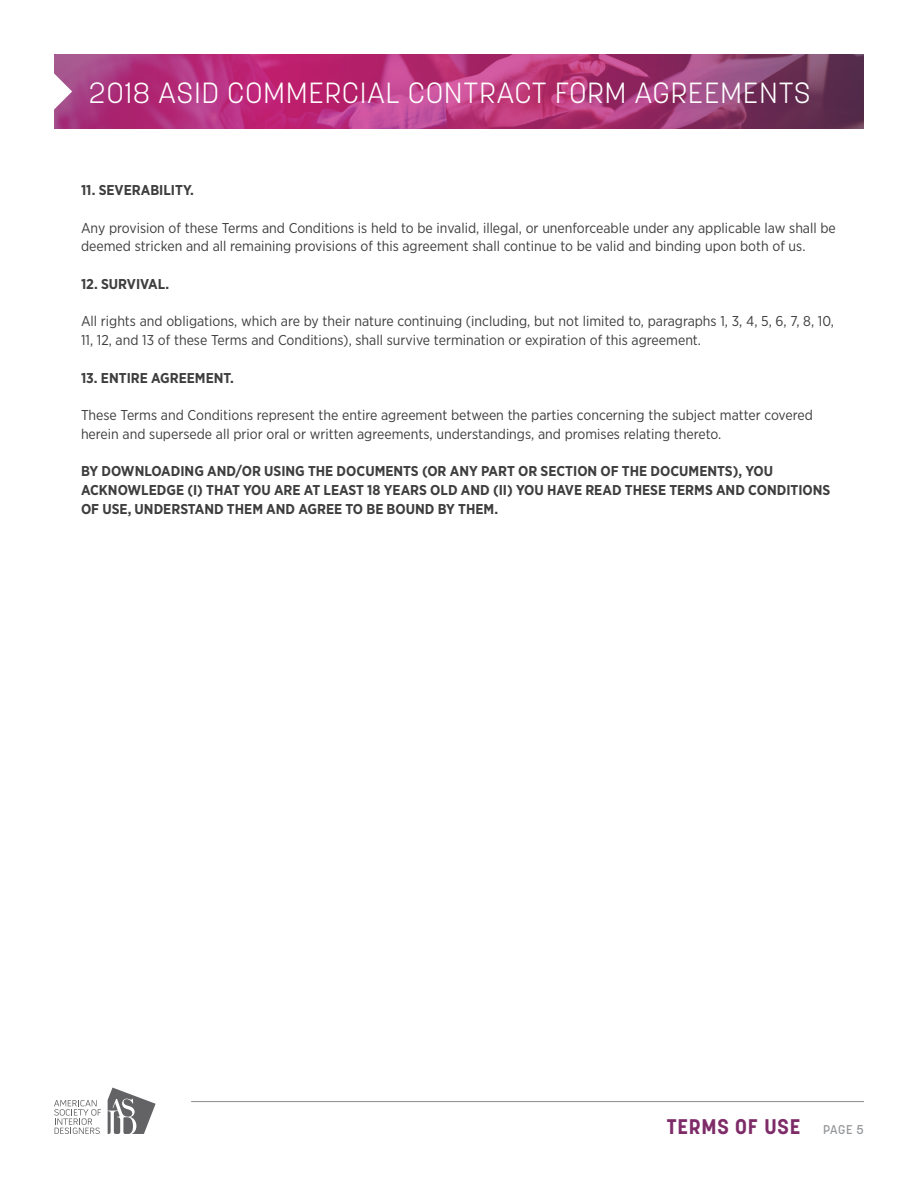
<style>
.page{position:relative;width:918px;height:1188px;background:#fff}
.page>*{position:absolute;margin:0;border:0;box-sizing:border-box;transform-origin:0 0}
.t1{font:300 28.95px "Korolev";letter-spacing:.04em;color:#fff}
.t2{font:700 21px "Korolev";letter-spacing:.04em;color:#7e2c68}
.t3{font:14.25px/18.8px "Gotham Narrow";color:#3e3e3f}
.t4{font:700 14.25px/18.8px "Gotham Narrow";color:#3e3e3f}
.s1{font-weight:500;font-size:12.6px;color:#939598}
.s2{font-weight:500;font-size:12.75px;color:#939598}
</style>
<div class="page">
<svg style="left:54px;top:1100px;width:47px;height:34px"></svg>
<svg style="left:108px;top:1088px;width:48px;height:46px"></svg>
<hr style="left:191px;top:1101px;width:673px;height:1px;background:#939598">
<svg style="left:54px;top:54px;width:810px;height:75px;background:#a73676"></svg>
<svg style="left:54px;top:69px;width:18px;height:45px"></svg>
<h1 class="t1" style="left:89px;top:74px;width:723px">2018 ASID COMMERCIAL CONTRACT FORM AGREEMENTS</h1>
<p class="t4" style="left:81px;top:180px;width:115px">11. SEVERABILITY.</p>
<p class="t3" style="left:81px;top:218px;width:756px">Any provision of these Terms and Conditions is held to be invalid, illegal, or unenforceable under any applicable law shall be deemed stricken and all remaining provisions of this agreement shall continue to be valid and binding upon both of us.</p>
<p class="t4" style="left:81px;top:274px;width:90px">12. SURVIVAL.</p>
<p class="t3" style="left:81px;top:312px;width:755px">All rights and obligations, which are by their nature continuing (including, but not limited to, paragraphs 1, 3, 4, 5, 6, 7, 8, 10,<br>11, 12, and 13 of these Terms and Conditions), shall survive termination or expiration of this agreement.</p>
<p class="t4" style="left:81px;top:368px;width:155px">13. ENTIRE AGREEMENT.</p>
<p class="t3" style="left:81px;top:405px;width:733px">These Terms and Conditions represent the entire agreement between the parties concerning the subject matter covered herein and supersede all prior oral or written agreements, understandings, and promises relating thereto.</p>
<p class="t4" style="left:81px;top:462px;width:751px">BY DOWNLOADING AND/OR USING THE DOCUMENTS (OR ANY PART OR SECTION OF THE DOCUMENTS), YOU<br>ACKNOWLEDGE (I) THAT YOU ARE AT LEAST 18 YEARS OLD AND (II) YOU HAVE READ THESE TERMS AND CONDITIONS<br>OF USE, UNDERSTAND THEM AND AGREE TO BE BOUND BY THEM.</p>
<h2 class="t2" style="left:667px;top:1114px;width:199px">TERMS OF USE <span class="s1">page</span> <span class="s2">5</span></h2>
</div>
